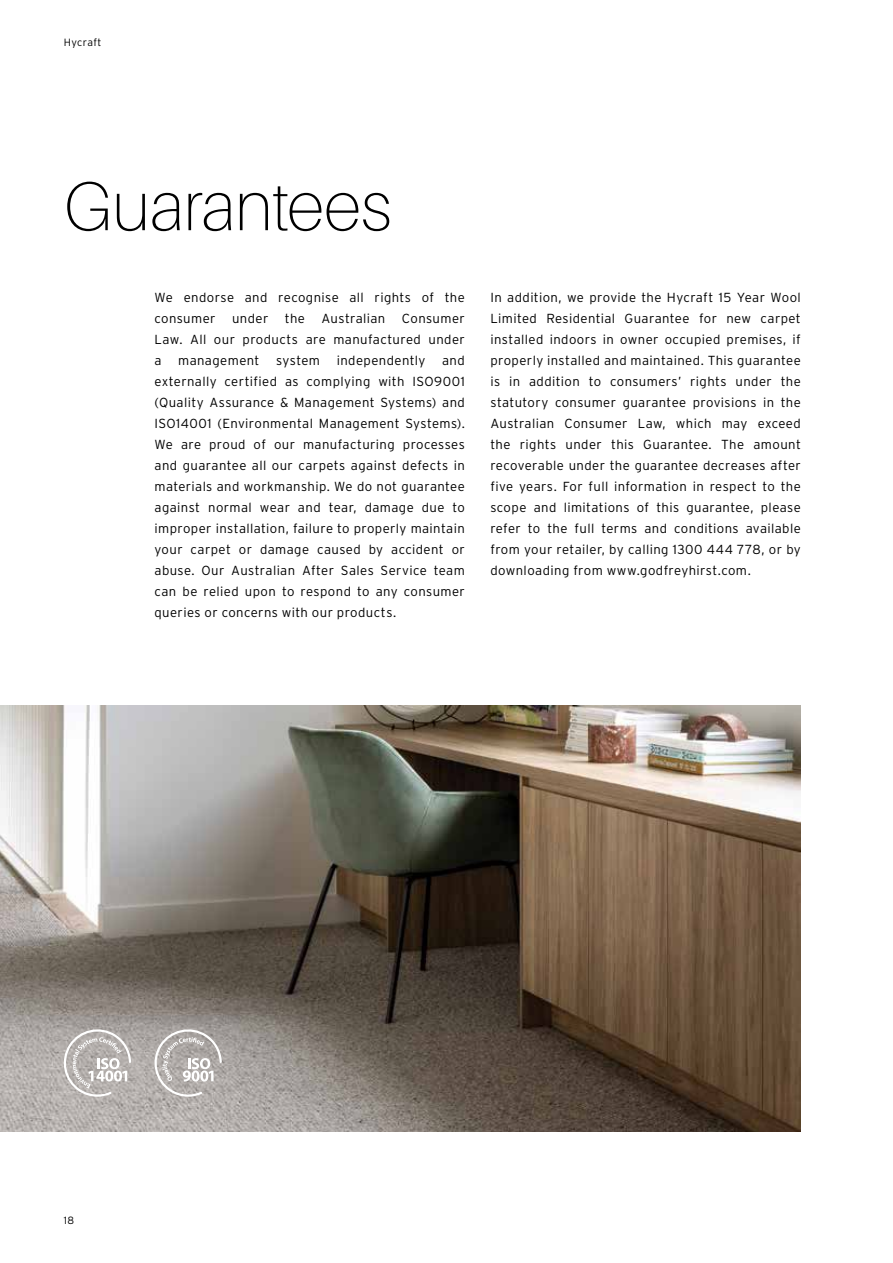
<style>
.page{position:relative;width:893px;height:1263px;background:#fff}
.page>*{position:absolute;margin:0;border:0;box-sizing:border-box;transform-origin:0 0}
.t1{font:100 69px "Aileron";letter-spacing:-.01em;color:#000}
.t2{font:300 13.2px/21px "Interstate";letter-spacing:.03em;color:#000;text-align:justify}
.t3{font:300 10.5px "Interstate";color:#000}
</style>
<div class="page">
<img style="left:0;top:706px;width:801px;height:425px">
<svg style="left:154px;top:1029px;width:68px;height:68px"></svg>
<svg style="left:64px;top:1029px;width:67px;height:68px"></svg>
<h1 class="t1" style="left:64px;top:178px;width:329px">Guarantees</h1>
<p class="t2" style="left:154px;top:288px;width:312px">We endorse and recognise all rights of the consumer</p>
<p class="t2" style="left:232px;top:309px;width:38px">under</p>
<p class="t2" style="left:285px;top:309px;width:22px">the</p>
<p class="t2" style="left:322px;top:309px;width:65px">Australian</p>
<p class="t2" style="left:154px;top:309px;width:312px;text-indent:247px">Consumer Law. All our products are manufactured under a</p>
<p class="t2" style="left:154px;top:351px;width:312px;text-indent:288px">and externally certified as complying with ISO9001 (Quality Assurance &amp; Management Systems) and ISO14001 (Environmental Management Systems).<br>We are proud of our manufacturing processes and guarantee all our carpets against defects in materials and workmanship. We do not guarantee against normal wear and tear, damage due to improper installation, failure to properly maintain your carpet or damage caused by accident or abuse. Our Australian After Sales Service team can be relied upon to respond to any consumer queries or concerns with our products.</p>
<p class="t2" style="left:178px;top:351px;width:83px">management</p>
<p class="t2" style="left:276px;top:351px;width:46px">system</p>
<p class="t2" style="left:337px;top:351px;width:90px">independently</p>
<p class="t2" style="left:490px;top:288px;width:312px">In addition, we provide the Hycraft 15 Year Wool Limited Residential Guarantee for new carpet installed indoors in owner occupied premises, if properly installed and maintained. This guarantee is in addition to consumers’ rights under the statutory consumer guarantee provisions in the Australian Consumer Law, which may exceed the rights under this Guarantee. The amount recoverable under the guarantee decreases after five years. For full information in respect to the scope and limitations of this guarantee, please refer to the full terms and conditions available from your retailer, by calling 1300 444 778, or by downloading from www.godfreyhirst.com.</p>
<p class="t3" style="left:64px;top:1216px;width:12px">18</p>
</div>
